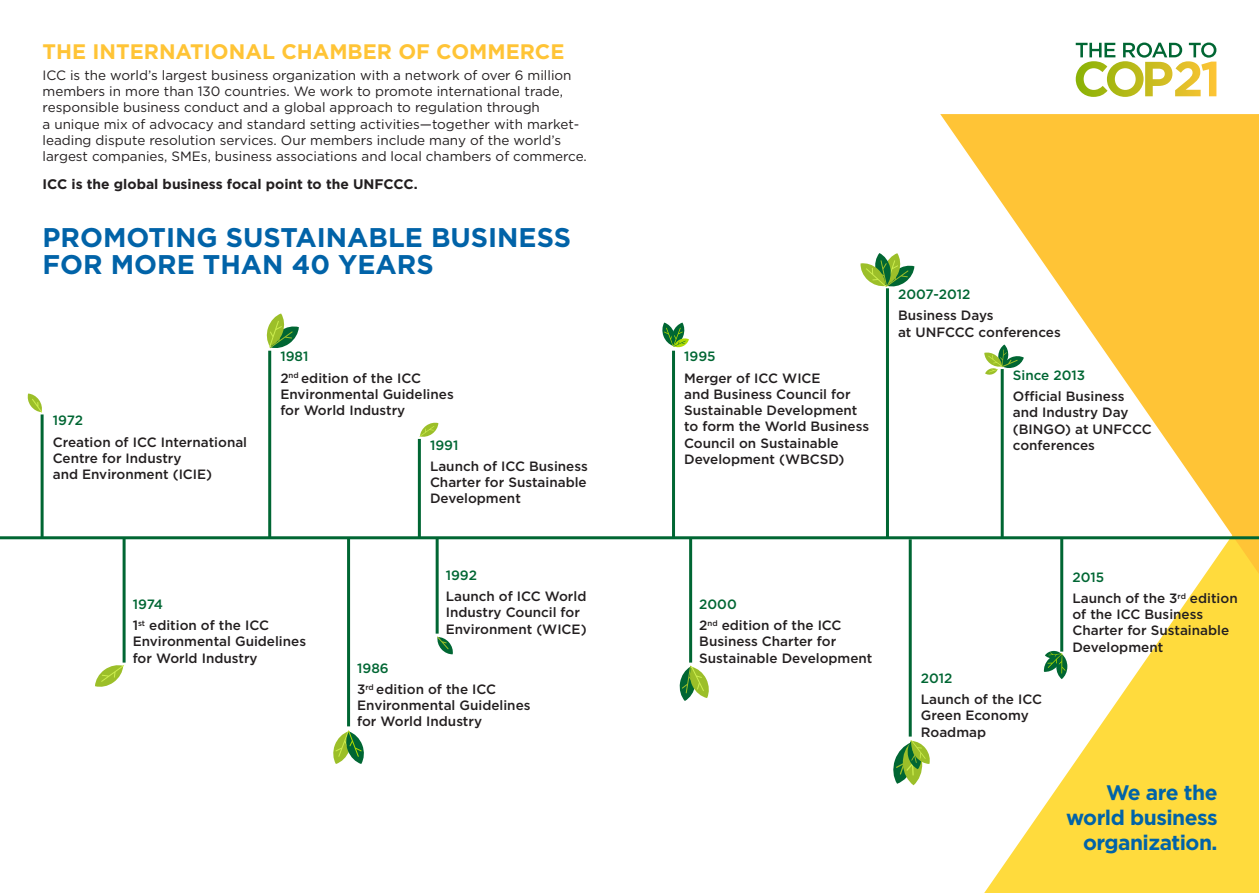
<style>
.page{position:relative;width:1259px;height:893px;background:#fff}
.page>*{position:absolute;margin:0;border:0;box-sizing:border-box;transform-origin:0 0}
.t1{font:700 27px/27px "Gotham";color:#0163a8}
.t2{font:700 21px/25.2px "Gotham";letter-spacing:-.025em;color:#0163a8;text-align:right}
.t3{font:700 21px "Gotham";color:#ffc436}
.t4{font:700 13.8px "Gotham";color:#231f20}
.t5{font:500 13.5px/16.2px "Gotham";color:#231f20}
.t6{font:13.5px/16.4px "Gotham";color:#231f20}
.t7{font:500 13.5px "Gotham";color:#063}
</style>
<div class="page">
<svg style="left:984px;top:574px;width:275px;height:319px;fill:#ffdb3d"></svg>
<svg style="left:940px;top:114px;width:319px;height:460px;fill:#ffc436"></svg>
<hr style="left:0;top:536px;width:1259px;height:3px;background:#063">
<hr style="left:41px;top:414px;width:3px;height:124px;background:#063">
<hr style="left:886px;top:288px;width:3px;height:250px;background:#063">
<hr style="left:908px;top:539px;width:3px;height:198px;background:#063">
<hr style="left:1060px;top:538px;width:3px;height:114px;background:#063">
<hr style="left:672px;top:351px;width:3px;height:187px;background:#063">
<hr style="left:268px;top:351px;width:3px;height:187px;background:#063">
<hr style="left:347px;top:538px;width:3px;height:188px;background:#063">
<hr style="left:123px;top:538px;width:3px;height:125px;background:#063">
<hr style="left:689px;top:538px;width:3px;height:125px;background:#063">
<svg style="left:27px;top:394px;width:15px;height:19px"></svg>
<svg style="left:95px;top:665px;width:29px;height:22px"></svg>
<svg style="left:333px;top:730px;width:31px;height:34px"></svg>
<svg style="left:266px;top:313px;width:33px;height:36px"></svg>
<svg style="left:860px;top:253px;width:54px;height:34px"></svg>
<svg style="left:893px;top:740px;width:37px;height:45px"></svg>
<svg style="left:662px;top:323px;width:27px;height:25px"></svg>
<svg style="left:1056px;top:654px;width:11px;height:25px"></svg>
<svg style="left:1043px;top:651px;width:22px;height:22px"></svg>
<svg style="left:679px;top:666px;width:30px;height:35px"></svg>
<hr style="left:436px;top:538px;width:3px;height:96px;background:#063">
<svg style="left:437px;top:636px;width:16px;height:18px"></svg>
<hr style="left:418px;top:439px;width:3px;height:99px;background:#063">
<svg style="left:419px;top:422px;width:19px;height:15px"></svg>
<hr style="left:1000px;top:369px;width:3px;height:169px;background:#063">
<svg style="left:984px;top:344px;width:39px;height:31px"></svg>
<svg style="left:1075px;top:43px;width:141px;height:54px"></svg>
<p class="t3" style="left:43px;top:38px;width:523px">THE INTERNATIONAL CHAMBER OF COMMERCE</p>
<p class="t6" style="left:43px;top:67px;width:546px">ICC is the world’s largest business organization with a network of over 6 million members in more than 130 countries. We work to promote international trade, responsible business conduct and a global approach to regulation through<br>a unique mix of advocacy and standard setting activities—together with market&shy;leading dispute resolution services. Our members include many of the world’s largest companies, SMEs, business associations and local chambers of commerce.</p>
<p class="t4" style="left:43px;top:175px;width:377px">ICC is the global business focal point to the UNFCCC.</p>
<p class="t1" style="left:43px;top:224px;width:530px">PROMOTING SUSTAINABLE BUSINESS<br>FOR MORE THAN 40 YEARS</p>
<p class="t7" style="left:53px;top:412px;width:32px">1972</p>
<p class="t5" style="left:53px;top:433px;width:196px">Creation of ICC International<br>Centre for Industry<br>and Environment (ICIE)</p>
<p class="t7" style="left:280px;top:348px;width:30px">1981</p>
<p class="t7" style="left:684px;top:348px;width:33px">1995</p>
<p class="t5" style="left:280px;top:370px;width:175px">2<sup>nd</sup> edition of the ICC<br>Environmental Guidelines for World Industry</p>
<p class="t7" style="left:430px;top:436px;width:30px">1991</p>
<p class="t5" style="left:430px;top:458px;width:159px;text-align:justify">Launch of ICC Business Charter for Sustainable Development</p>
<p class="t7" style="left:446px;top:566px;width:33px">1992</p>
<p class="t5" style="left:684px;top:370px;width:186px">Merger of ICC WICE<br>and Business Council for<br>Sustainable Development to form the World Business<br>Council on Sustainable<br>Development (WBCSD)</p>
<p class="t5" style="left:446px;top:588px;width:142px">Launch of ICC World<br>Industry Council for<br>Environment (WICE)</p>
<p class="t7" style="left:133px;top:595px;width:32px">1974</p>
<p class="t7" style="left:699px;top:595px;width:39px">2000</p>
<p class="t5" style="left:133px;top:617px;width:175px">1<sup>st</sup> edition of the ICC<br>Environmental Guidelines for World Industry</p>
<p class="t5" style="left:699px;top:617px;width:175px">2<sup>nd</sup> edition of the ICC<br>Business Charter for<br>Sustainable Development</p>
<p class="t7" style="left:357px;top:659px;width:33px">1986</p>
<p class="t5" style="left:357px;top:681px;width:175px">3<sup>rd</sup> edition of the ICC<br>Environmental Guidelines for World Industry</p>
<p class="t7" style="left:898px;top:285px;width:74px">2007-2012</p>
<p class="t5" style="left:898px;top:307px;width:164px">Business Days<br>at UNFCCC conferences</p>
<p class="t7" style="left:1013px;top:366px;width:74px">Since 2013</p>
<p class="t5" style="left:1013px;top:388px;width:140px">Official Business and Industry Day (BINGO) at UNFCCC conferences</p>
<p class="t7" style="left:1072px;top:568px;width:33px">2015</p>
<p class="t7" style="left:921px;top:669px;width:33px">2012</p>
<p class="t5" style="left:921px;top:691px;width:123px">Launch of the ICC<br>Green Economy<br>Roadmap</p>
<p class="t5" style="left:1072px;top:590px;width:167px">Launch of the 3<sup>rd</sup> edition of the ICC Business<br>Charter for Sustainable<br>Development</p>
<p class="t2" style="left:1066px;top:780px;width:153px">We are the world business organization.</p>
</div>
